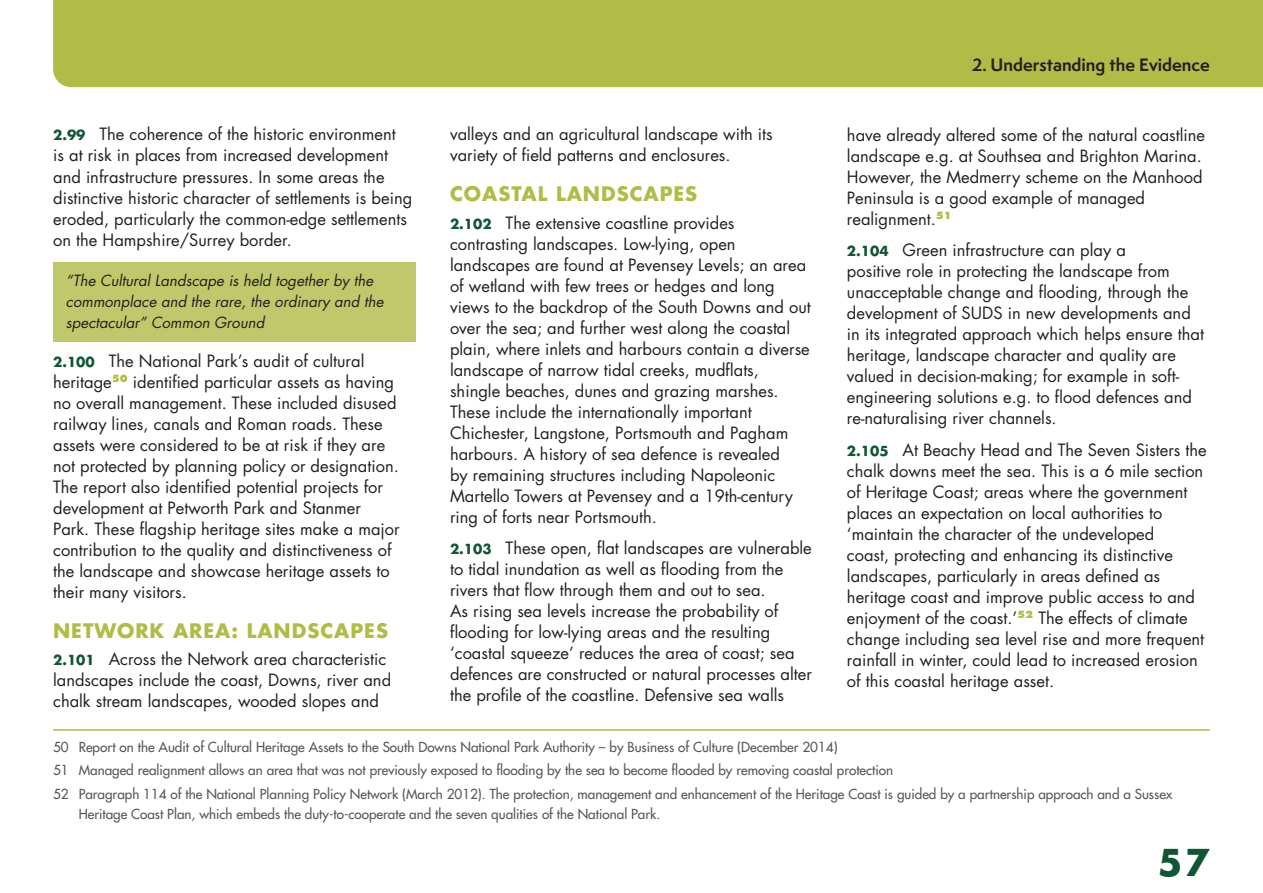
<style>
.page{position:relative;width:1263px;height:893px;background:#fff}
.page>*{position:absolute;margin:0;border:0;box-sizing:border-box;transform-origin:0 0}
.t1{font:700 36px "Futura";color:#115634}
.HeadC{font:700 19.5px "Futura";letter-spacing:.05em;color:#b0bc46}
.t2{font:16.5px/21px "Futura";color:#231f20}
.t3{font:700 16.5px "Semplicita Pro";color:#231f20}
.BoxText{font:italic 15px/21px "Futura";color:#231f20}
.Footnote{font:13.5px/19.5px "Futura";color:#57585a}
.s1{font-weight:700;font-size:13.5px;color:#115634}
</style>
<div class="page">
<div style="left:53px;top:262px;width:363px;height:79px;background:#bfc86a"></div>
<hr style="left:53px;top:729px;width:1157px;height:2px;background:#b0bc46">
<div style="left:53px;top:0;width:1210px;height:87px;background:#b0bc46"></div>
<p class="t3" style="left:972px;top:53px;width:239px">2. Understanding the Evidence</p>
<p class="t2" style="left:53px;top:124px;width:361px"><span class="s1">2.99</span> The coherence of the historic environment<br>is at risk in places from increased development and infrastructure pressures. In some areas the distinctive historic character of settlements is being eroded, particularly the common-edge settlements on the Hampshire/Surrey border.</p>
<p class="BoxText" style="left:66px;top:270px;width:319px">“The Cultural Landscape is held together by the commonplace and the rare, the ordinary and the spectacular” Common Ground</p>
<p class="t2" style="left:53px;top:350px;width:348px"><span class="s1">2.100</span> The National Park’s audit of cultural heritage<sup>50</sup> identified particular assets as having no overall management. These included disused railway lines, canals and Roman roads. These assets were considered to be at risk if they are not protected by planning policy or designation.<br>The report also identified potential projects for development at Petworth Park and Stanmer Park. These flagship heritage sites make a major contribution to the quality and distinctiveness of the landscape and showcase heritage assets to their many visitors.</p>
<p class="HeadC" style="left:53px;top:617px;width:336px">NETWORK AREA: LANDSCAPES</p>
<p class="t2" style="left:53px;top:648px;width:340px"><span class="s1">2.101</span> Across the Network area characteristic landscapes include the coast, Downs, river and chalk stream landscapes, wooded slopes and</p>
<p class="Footnote" style="left:53px;top:737px;width:786px">50 Report on the Audit of Cultural Heritage Assets to the South Downs National Park Authority – by Business of Culture (December 2014)</p>
<p class="Footnote" style="left:53px;top:760px;width:841px">51 Managed realignment allows an area that was not previously exposed to flooding by the sea to become flooded by removing coastal protection</p>
<p class="Footnote" style="left:79px;top:784px;width:1095px;text-indent:-26px">52 Paragraph 114 of the National Planning Policy Network (March 2012). The protection, management and enhancement of the Heritage Coast is guided by a partnership approach and a Sussex<br>Heritage Coast Plan, which embeds the duty-to-cooperate and the seven qualities of the National Park.</p>
<p class="t2" style="left:847px;top:124px;width:360px">have already altered some of the natural coastline landscape e.g. at Southsea and Brighton Marina.<br>However, the Medmerry scheme on the Manhood Peninsula is a good example of managed realignment.<sup>51</sup></p>
<p class="t2" style="left:847px;top:239px;width:358px"><span class="s1">2.104</span> Green infrastructure can play a<br>positive role in protecting the landscape from unacceptable change and flooding, through the development of SUDS in new developments and in its integrated approach which helps ensure that heritage, landscape character and quality are valued in decision-making; for example in soft&shy;engineering solutions e.g. to flood defences and re-naturalising river channels.</p>
<p class="t2" style="left:847px;top:439px;width:361px"><span class="s1">2.105</span> At Beachy Head and The Seven Sisters the chalk downs meet the sea. This is a 6 mile section of Heritage Coast; areas where the government places an expectation on local authorities to ‘maintain the character of the undeveloped<br>coast, protecting and enhancing its distinctive landscapes, particularly in areas defined as heritage coast and improve public access to and enjoyment of the coast.’<sup>52</sup> The effects of climate change including sea level rise and more frequent rainfall in winter, could lead to increased erosion of this coastal heritage asset.</p>
<p class="t2" style="left:450px;top:124px;width:324px">valleys and an agricultural landscape with its variety of field patterns and enclosures.</p>
<p class="HeadC" style="left:450px;top:181px;width:249px">COASTAL LANDSCAPES</p>
<p class="t2" style="left:450px;top:212px;width:362px"><span class="s1">2.102</span> The extensive coastline provides contrasting landscapes. Low-lying, open landscapes are found at Pevensey Levels; an area of wetland with few trees or hedges and long views to the backdrop of the South Downs and out over the sea; and further west along the coastal plain, where inlets and harbours contain a diverse landscape of narrow tidal creeks, mudflats, shingle beaches, dunes and grazing marshes.<br>These include the internationally important Chichester, Langstone, Portsmouth and Pagham harbours. A history of sea defence is revealed<br>by remaining structures including Napoleonic Martello Towers at Pevensey and a 19th-century ring of forts near Portsmouth.</p>
<p class="t2" style="left:450px;top:538px;width:363px"><span class="s1">2.103</span> These open, flat landscapes are vulnerable to tidal inundation as well as flooding from the rivers that flow through them and out to sea.<br>As rising sea levels increase the probability of flooding for low-lying areas and the resulting ‘coastal squeeze’ reduces the area of coast; sea defences are constructed or natural processes alter the profile of the coastline. Defensive sea walls</p>
<h1 class="t1" style="left:1158px;top:837px;width:54px">57</h1>
</div>
